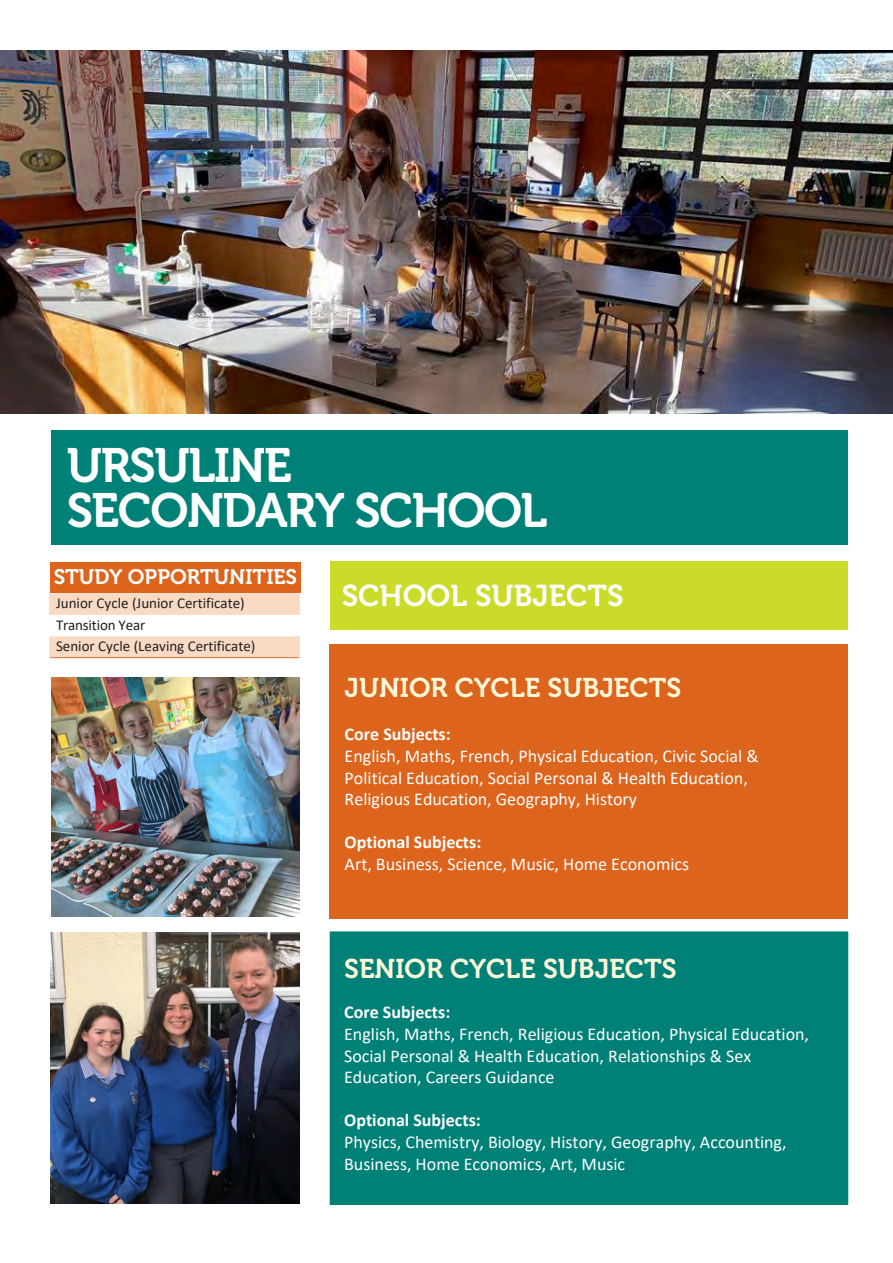
<style>
.page{position:relative;width:893px;height:1263px;background:#fff}
.page>*{position:absolute;margin:0;border:0;box-sizing:border-box;transform-origin:0 0}
.t1{font:48px/45px "Museo 700";letter-spacing:-.03em;color:#fff}
.t2{font:30px "Museo 700";color:#fff}
.t3{font:27px "Museo 700";color:#fff9da}
.t4{font:21px "Museo 700";color:#fff}
.t5{font:18px/21.6px "Calibri";color:#fff}
.t6{font:15px "Calibri";color:#231f20}
.s1{font-style:inherit}
.s2{font-weight:700}
</style>
<div class="page">
<div style="left:51px;top:429px;width:797px;height:115px;background:#008177"></div>
<div style="left:330px;top:931px;width:518px;height:273px;background:#008177"></div>
<div style="left:329px;top:644px;width:519px;height:274px;background:#dc641c"></div>
<div style="left:50px;top:562px;width:250px;height:31px;background:#dc641c"></div>
<svg style="left:50px;top:593px;width:250px;height:65px"></svg>
<div style="left:330px;top:561px;width:518px;height:69px;background:#cadb2a"></div>
<hr style="left:51px;top:657px;width:248px;height:1px;background:#dc641c">
<img style="left:0;top:50px;width:892px;height:363px">
<img style="left:50px;top:933px;width:249px;height:271px">
<img style="left:51px;top:677px;width:248px;height:239px">
<p class="t1" style="left:67px;top:443px;width:482px">URSULINE<br>SECONDARY SCHOOL</p>
<p class="t4" style="left:54px;top:565px;width:245px"><span class="s1">S</span>TUDY OPPORTUNITIES</p>
<p class="t6" style="left:56px;top:592px;width:190px">Junior Cycle (Junior Certificate)</p>
<p class="t6" style="left:56px;top:614px;width:91px">Transition Year</p>
<p class="t6" style="left:56px;top:635px;width:201px">Senior Cycle (Leaving Certificate)</p>
<p class="t2" style="left:342px;top:579px;width:283px">SCHOOL SUBJECTS</p>
<p class="t3" style="left:345px;top:673px;width:338px">JUNIOR CYCLE SUBJECTS</p>
<p class="t5" style="left:345px;top:723px;width:416px"><span class="s2">Core Subjects:<br></span>English, Maths, French, Physical Education, Civic Social &amp; Political Education, Social Personal &amp; Health Education, Religious Education, Geography, History</p>
<p class="t5" style="left:345px;top:831px;width:346px"><span class="s2">Optional Subjects:<br></span>Art, Business, Science, Music, Home Economics</p>
<p class="t3" style="left:344px;top:954px;width:334px">SENIOR CYCLE SUBJECTS</p>
<p class="t5" style="left:344px;top:1001px;width:466px"><span class="s2">Core Subjects:<br></span>English, Maths, French, Religious Education, Physical Education, Social Personal &amp; Health Education, Relationships &amp; Sex Education, Careers Guidance</p>
<p class="t5" style="left:344px;top:1109px;width:444px"><span class="s2">Optional Subjects:<br></span>Physics, Chemistry, Biology, History, Geography, Accounting,<br>Business, Home Economics, Art, Music</p>
</div>
